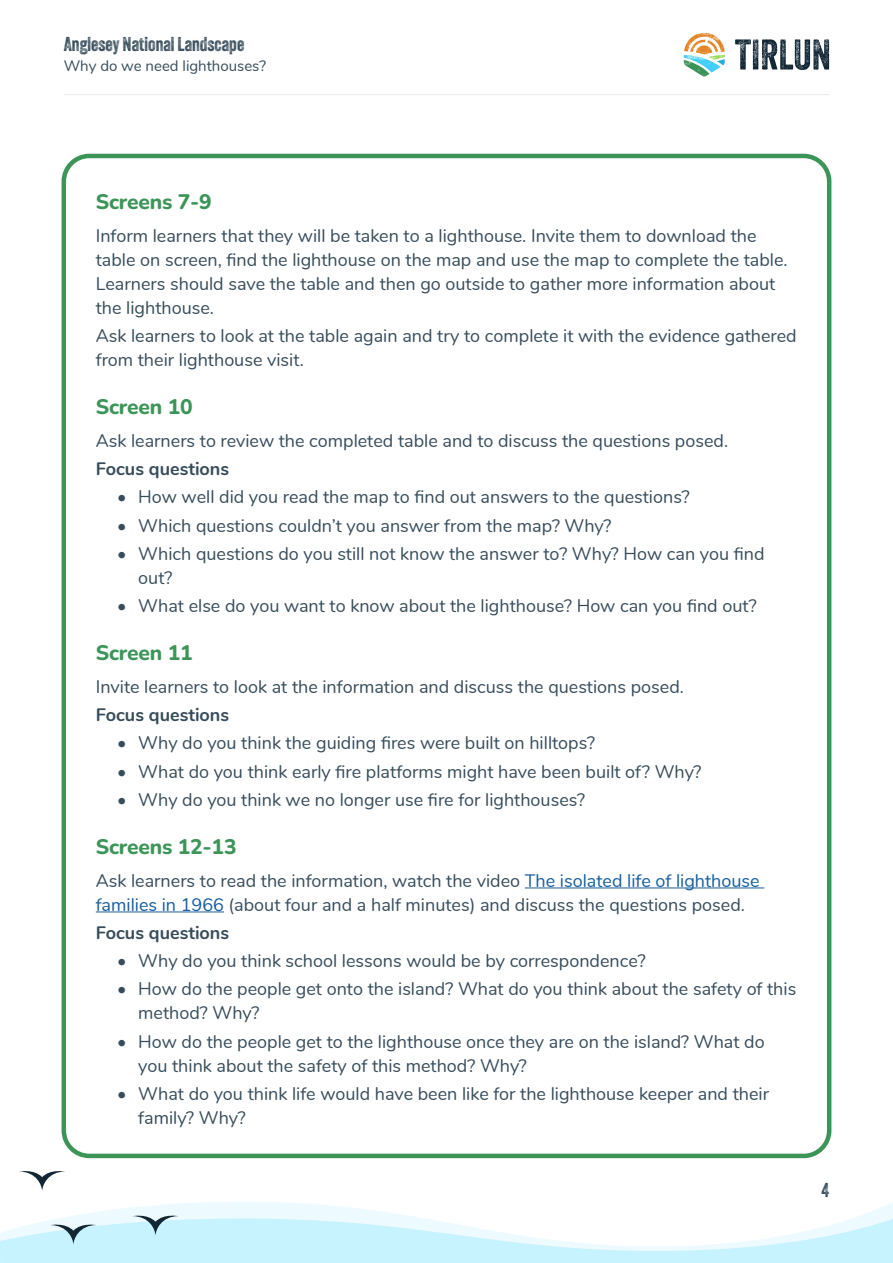
<style>
.page{position:relative;width:893px;height:1263px;background:#fff}
.page>*{position:absolute;margin:0;border:0;box-sizing:border-box;transform-origin:0 0}
.Page_section_heading{font:800 21px "Nunito";letter-spacing:-.01em;color:#3d9459}
.t1{font:19.5px "Veneer Two";color:#374c5a}
.Body_text{font:18px/24px "Nunito";color:#374c5a}
.Body_text-2{font:700 18px "Nunito";color:#374c5a}
.t2{font:15px "Nunito";color:#374c5a}
.s1{color:#175d9e}
</style>
<div class="page">
<svg style="left:735px;top:39px;width:94px;height:31px"></svg>
<svg style="left:684px;top:33px;width:41px;height:44px"></svg>
<hr style="left:64px;top:94px;width:765px;height:1px;background:#e6e7e9">
<svg style="left:93px;top:1202px;width:800px;height:11px"></svg>
<svg style="left:19px;top:1171px;width:46px;height:20px"></svg>
<svg style="left:0;top:1213px;width:893px;height:50px"></svg>
<hr style="left:525px;top:887px;width:239px;height:1px;background:#175d9e">
<hr style="left:96px;top:911px;width:128px;height:1px;background:#175d9e">
<div style="left:62px;top:154px;width:769px;height:1004px;border:4px solid #3d9459;border-radius:26px"></div>
<p class="t1" style="left:64px;top:32px;width:182px">Anglesey National Landscape</p>
<p class="t2" style="left:64px;top:54px;width:204px">Why do we need lighthouses?</p>
<p class="Page_section_heading" style="left:96px;top:187px;width:118px">Screens 7-9</p>
<p class="Body_text" style="left:96px;top:222px;width:693px">Inform learners that they will be taken to a lighthouse. Invite them to download the table on screen, find the lighthouse on the map and use the map to complete the table.<br>Learners should save the table and then go outside to gather more information about the lighthouse.</p>
<p class="Body_text" style="left:96px;top:323px;width:702px">Ask learners to look at the table again and try to complete it with the evidence gathered from their lighthouse visit.</p>
<p class="Page_section_heading" style="left:96px;top:392px;width:98px">Screen 10</p>
<p class="Body_text" style="left:96px;top:427px;width:634px">Ask learners to review the completed table and to discuss the questions posed.</p>
<p class="Body_text-2" style="left:96px;top:455px;width:135px">Focus questions</p>
<p class="Body_text" style="left:117px;top:484px;width:574px">• How well did you read the map to find out answers to the questions?</p>
<p class="Body_text" style="left:117px;top:512px;width:496px">• Which questions couldn’t you answer from the map? Why?</p>
<p class="Body_text" style="left:138px;top:540px;width:628px;text-indent:-21px">• Which questions do you still not know the answer to? Why? How can you find out?</p>
<p class="Body_text" style="left:117px;top:593px;width:641px">• What else do you want to know about the lighthouse? How can you find out?</p>
<p class="Page_section_heading" style="left:96px;top:638px;width:98px">Screen 11</p>
<p class="Body_text" style="left:96px;top:673px;width:590px">Invite learners to look at the information and discuss the questions posed.</p>
<p class="Body_text-2" style="left:96px;top:701px;width:135px">Focus questions</p>
<p class="Body_text" style="left:117px;top:730px;width:480px">• Why do you think the guiding fires were built on hilltops?</p>
<p class="Body_text" style="left:117px;top:758px;width:586px">• What do you think early fire platforms might have been built of? Why?</p>
<p class="Body_text" style="left:117px;top:786px;width:470px">• Why do you think we no longer use fire for lighthouses?</p>
<p class="Page_section_heading" style="left:96px;top:832px;width:142px">Screens 12-13</p>
<p class="Body_text" style="left:96px;top:867px;width:665px">Ask learners to read the information, watch the video <span class="s1">The isolated life of lighthouse families in 1966</span> (about four and a half minutes) and discuss the questions posed.</p>
<p class="Body_text-2" style="left:96px;top:919px;width:135px">Focus questions</p>
<p class="Body_text" style="left:117px;top:948px;width:530px">• Why do you think school lessons would be by correspondence?</p>
<p class="Body_text" style="left:138px;top:976px;width:659px;text-indent:-21px">• How do the people get onto the island? What do you think about the safety of this method? Why?</p>
<p class="Body_text" style="left:138px;top:1028px;width:628px;text-indent:-21px">• How do the people get to the lighthouse once they are on the island? What do you think about the safety of this method? Why?</p>
<p class="Body_text" style="left:138px;top:1081px;width:632px;text-indent:-21px">• What do you think life would have been like for the lighthouse keeper and their family? Why?</p>
<p class="t1" style="left:821px;top:1178px;width:9px">4</p>
</div>
